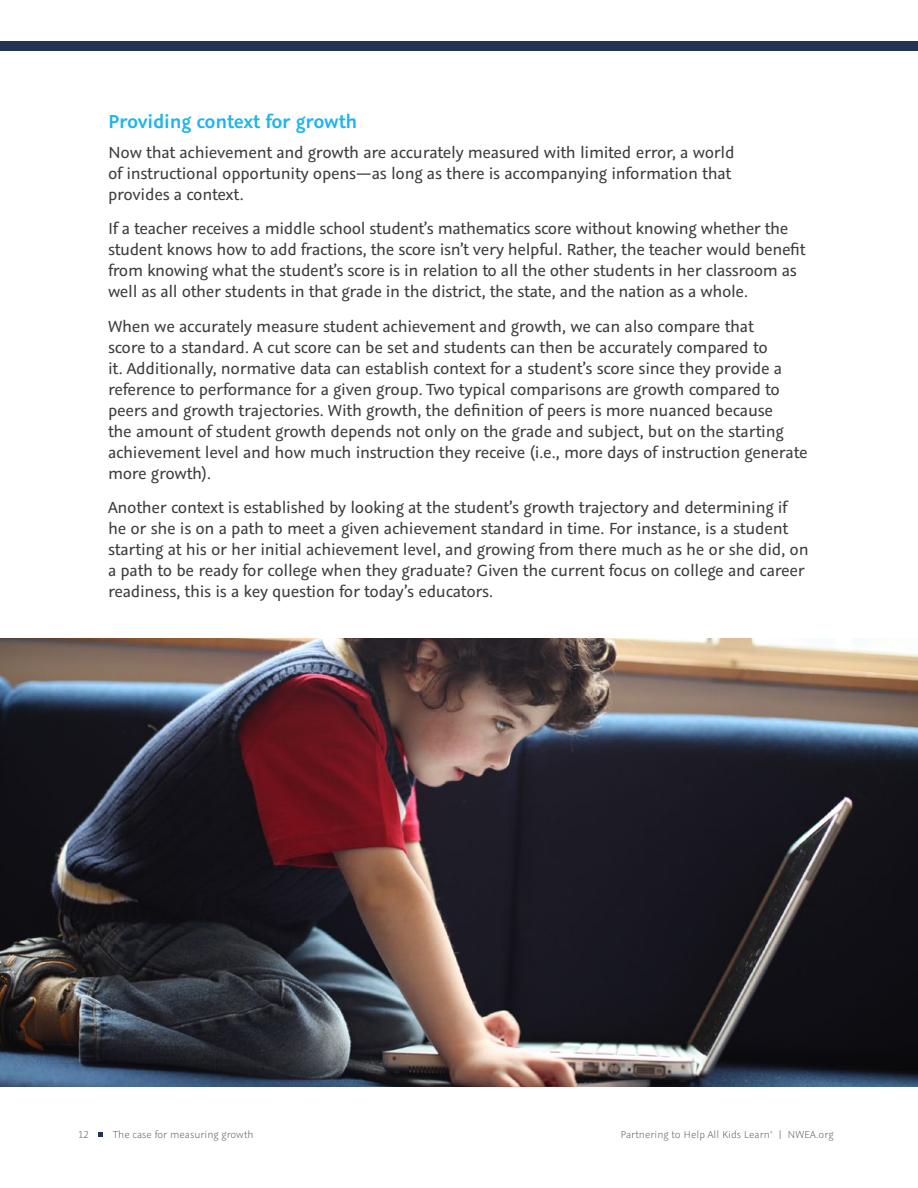
<style>
.page{position:relative;width:918px;height:1188px;background:#fff}
.page>*{position:absolute;margin:0;border:0;box-sizing:border-box;transform-origin:0 0}
.Section_Title{font:600 21px "Graublau Sans";letter-spacing:-.01em;color:#20b5e9}
.t1{font:18px/21px "Graublau Sans";letter-spacing:-.015em;color:#3e3e3f}
.t2{font:300 11.25px "Graublau Sans";color:#4d5858}
.t3{font:300 3px "Graublau Sans";color:#4d5858}
</style>
<div class="page">
<svg style="left:98px;top:1133px;width:4px;height:4px"></svg>
<div style="left:0;top:41px;width:918px;height:9px;background:#213456"></div>
<img style="left:0;top:638px;width:918px;height:448px">
<p class="Section_Title" style="left:108px;top:109px;width:251px">Providing context for growth</p>
<p class="t1" style="left:108px;top:141px;width:628px">Now that achievement and growth are accurately measured with limited error, a world of instructional opportunity opens—as long as there is accompanying information that provides a context.</p>
<p class="t1" style="left:108px;top:218px;width:699px">If a teacher receives a middle school student’s mathematics score without knowing whether the student knows how to add fractions, the score isn’t very helpful. Rather, the teacher would benefit from knowing what the student’s score is in relation to all the other students in her classroom as well as all other students in that grade in the district, the state, and the nation as a whole.</p>
<p class="t1" style="left:108px;top:315px;width:701px">When we accurately measure student achievement and growth, we can also compare that<br>score to a standard. A cut score can be set and students can then be accurately compared to<br>it. Additionally, normative data can establish context for a student’s score since they provide a reference to performance for a given group. Two typical comparisons are growth compared to peers and growth trajectories. With growth, the definition of peers is more nuanced because<br>the amount of student growth depends not only on the grade and subject, but on the starting achievement level and how much instruction they receive (i.e., more days of instruction generate more growth).</p>
<p class="t1" style="left:108px;top:497px;width:702px">Another context is established by looking at the student’s growth trajectory and determining if he or she is on a path to meet a given achievement standard in time. For instance, is a student starting at his or her initial achievement level, and growing from there much as he or she did, on a path to be ready for college when they graduate? Given the current focus on college and career readiness, this is a key question for today’s educators.</p>
<p class="t2" style="left:78px;top:1128px;width:13px">12</p>
<p class="t2" style="left:113px;top:1128px;width:142px">The case for measuring growth</p>
<p class="t2" style="left:621px;top:1128px;width:151px">Partnering to Help All Kids Learn</p>
<p class="t3" style="left:770px;top:1131px;width:5px">®</p>
<p class="t2" style="left:779px;top:1128px;width:56px">| NWEA.org</p>
</div>
